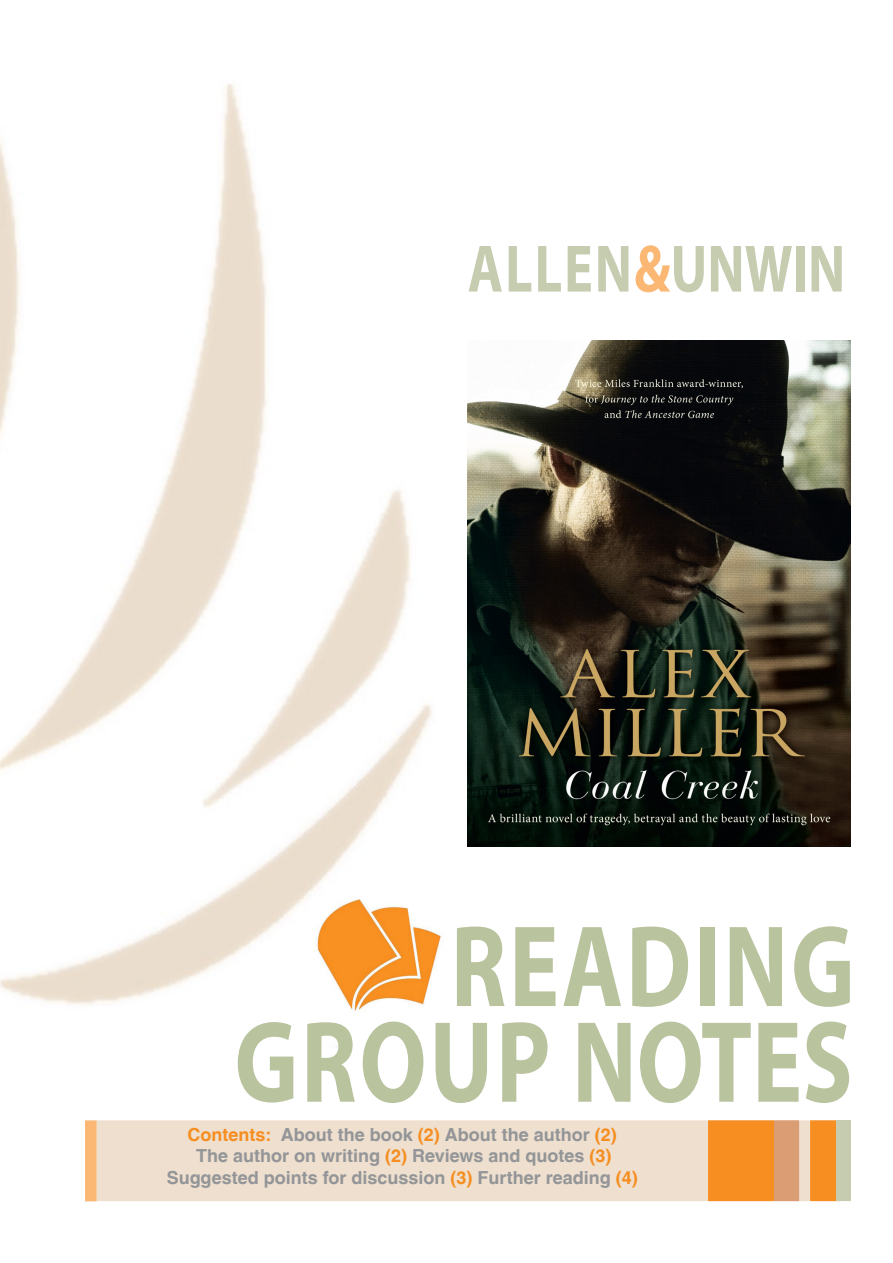
<style>
.page{position:relative;width:893px;height:1263px;background:#fff}
.page>*{position:absolute;margin:0;border:0;box-sizing:border-box;transform-origin:0 0}
.t1{font:700 117px "Myriad";letter-spacing:.03em;color:#b9c39e;scale:.8 1}
.t2{font:700 67.5px "Myriad";letter-spacing:.015em;color:#c5ccaf;scale:.8 1}
.t3{font:700 18px "Helvetica";color:#939598}
.s1{color:#fbb874}
.s2{color:#f68e21}
</style>
<div class="page">
<div style="left:85px;top:1120px;width:765px;height:81px;background:#eedfce;border:2px solid #eedfce"></div>
<div style="left:810px;top:1120px;width:30px;height:81px;background:#f68e21;border:2px solid #f68e21"></div>
<div style="left:708px;top:1120px;width:66px;height:81px;background:#f68e21"></div>
<div style="left:774px;top:1120px;width:25px;height:81px;background:#db9d74"></div>
<div style="left:85px;top:1120px;width:12px;height:81px;background:#fbb874;border:2px solid #fbb874"></div>
<div style="left:836px;top:1120px;width:14px;height:81px;background:#c5ccaf"></div>
<img style="left:0;top:84px;width:432px;height:964px">
<img style="left:315px;top:896px;width:126px;height:126px">
<img style="left:468px;top:340px;width:382px;height:506px">
<p class="t2" style="left:468px;top:234px;width:473px">ALLEN<span class="s1">&amp;</span>UNWIN</p>
<p class="t1" style="left:451px;top:906px;width:506px">READING</p>
<p class="t1" style="left:234px;top:1002px;width:774px">GROUP NOTES</p>
<p class="t3" style="left:188px;top:1123px;width:431px"><span class="s2">Contents:</span> About the book <span class="s2">(2)</span> About the author <span class="s2">(2)</span></p>
<p class="t3" style="left:196px;top:1145px;width:417px">The author on writing <span class="s2">(2)</span> Reviews and quotes <span class="s2">(3)</span></p>
<p class="t3" style="left:167px;top:1166px;width:473px">Suggested points for discussion <span class="s2">(3)</span> Further reading <span class="s2">(4)</span></p>
</div>
